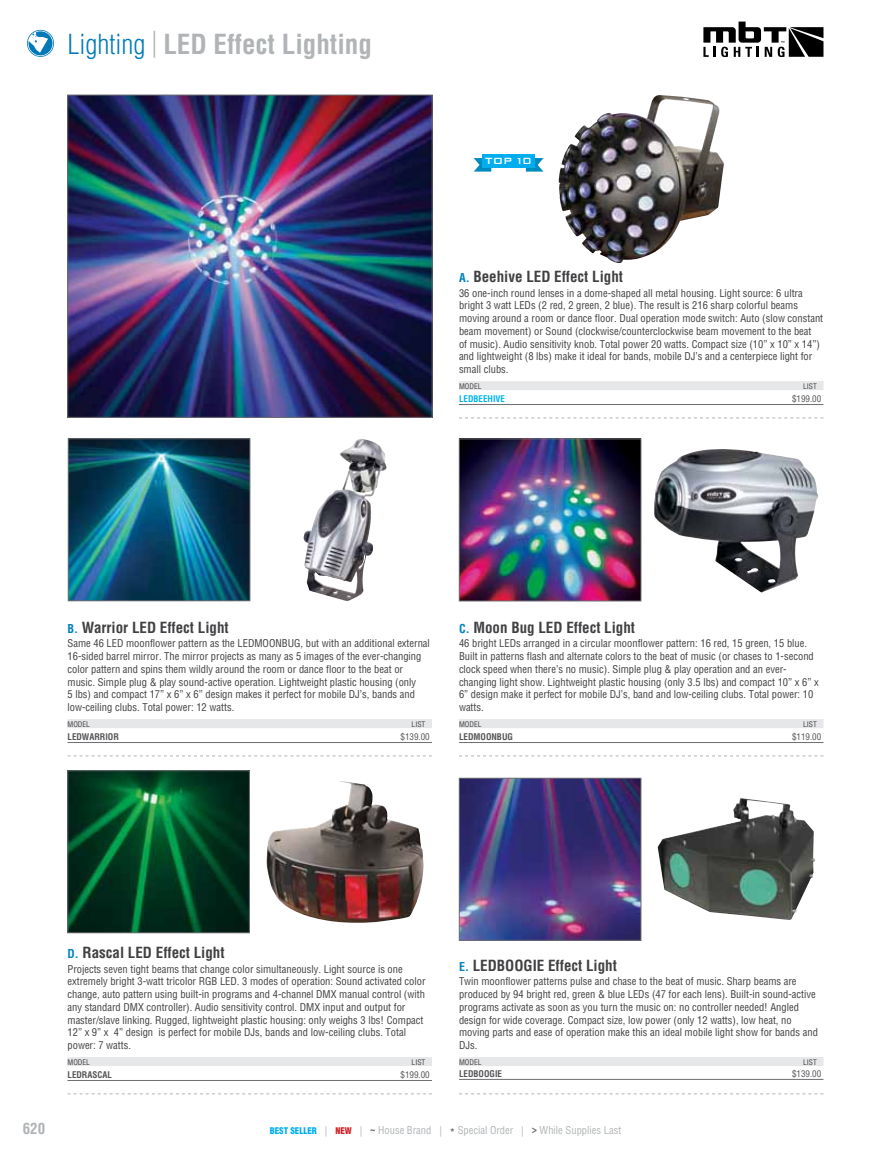
<style>
.page{position:relative;width:891px;height:1161px;background:#fff}
.page>*{position:absolute;margin:0;border:0;box-sizing:border-box;transform-origin:0 0}
.t1{font:700 condensed 27px "Helvetica LT Std";color:#b1b4b6}
.t2{font:700 condensed 15px "Helvetica LT Std";color:#414042}
.t3{font:700 condensed 15px "Helvetica LT Std";color:#b1b4b6}
.t4{font:500 12px "Bank Gothic";color:#fff}
.t5{font:condensed 10.5px/12.8px "Helvetica LT Std";color:#414042}
.t6{font:condensed 10.5px "Helvetica LT Std";color:#b1b4b6}
.t7{font:700 condensed 9px "Helvetica LT Std";color:#565659}
.t8{font:condensed 9px "Helvetica LT Std";color:#565659}
.t9{font:700 condensed 9px "Helvetica LT Std";color:#00b3f0}
.t10{font:condensed 7.5px "Helvetica LT Std";color:#414042}
.s1{font-weight:300;color:#007ab6}
.s2{font-weight:300}
.s3{font-size:12px;color:#0083bb}
.s4{font-weight:900;font-size:9px;color:#00aeef}
.s5{font-weight:900;font-size:9px;color:#d2232a}
.s6{font-weight:700;color:#6d6e71}
</style>
<div class="page">
<svg style="left:27px;top:30px;width:27px;height:27px"></svg>
<svg style="left:703px;top:22px;width:121px;height:35px"></svg>
<svg style="left:474px;top:158px;width:17px;height:14px"></svg>
<svg style="left:526px;top:158px;width:18px;height:14px"></svg>
<div style="left:483px;top:155px;width:52px;height:13px;background:#00aeef"></div>
<div style="left:459px;top:381px;width:365px;height:9px;background:#e6e7e8"></div>
<hr style="left:459px;top:404px;width:365px;height:1px;background:#6d6e71">
<svg style="left:459px;top:418px;width:365px;height:1px"></svg>
<img style="left:70px;top:97px;width:360px;height:319px">
<div style="left:68px;top:95px;width:364px;height:323px;border:1px solid #6d6e71"></div>
<img style="left:559px;top:95px;width:165px;height:168px">
<div style="left:68px;top:719px;width:364px;height:9px;background:#e6e7e8"></div>
<hr style="left:68px;top:742px;width:364px;height:1px;background:#6d6e71">
<svg style="left:68px;top:756px;width:364px;height:1px"></svg>
<img style="left:70px;top:441px;width:178px;height:158px">
<div style="left:68px;top:439px;width:182px;height:162px;border:1px solid #6d6e71"></div>
<img style="left:303px;top:439px;width:84px;height:162px">
<div style="left:459px;top:719px;width:365px;height:9px;background:#e6e7e8"></div>
<hr style="left:459px;top:742px;width:365px;height:1px;background:#6d6e71">
<svg style="left:459px;top:756px;width:365px;height:1px"></svg>
<img style="left:461px;top:441px;width:178px;height:158px">
<div style="left:459px;top:439px;width:182px;height:162px;border:1px solid #6d6e71"></div>
<img style="left:654px;top:449px;width:164px;height:144px">
<div style="left:68px;top:1057px;width:364px;height:9px;background:#e6e7e8"></div>
<hr style="left:68px;top:1080px;width:364px;height:1px;background:#6d6e71">
<svg style="left:68px;top:1094px;width:364px;height:1px"></svg>
<img style="left:70px;top:773px;width:178px;height:158px">
<div style="left:68px;top:771px;width:182px;height:162px;border:1px solid #6d6e71"></div>
<img style="left:266px;top:781px;width:158px;height:142px">
<div style="left:459px;top:1057px;width:365px;height:9px;background:#e6e7e8"></div>
<hr style="left:459px;top:1079px;width:365px;height:1px;background:#6d6e71">
<svg style="left:459px;top:1094px;width:365px;height:1px"></svg>
<img style="left:461px;top:780px;width:178px;height:158px">
<div style="left:459px;top:778px;width:182px;height:162px;border:1px solid #6d6e71"></div>
<img style="left:658px;top:798px;width:157px;height:122px">
<h1 class="t1" style="left:68px;top:27px;width:306px"><span class="s1">Lighting</span> <span class="s2">|</span> LED Effect Lighting</h1>
<p class="t4" style="left:485px;top:152px;width:48px">TOP 10</p>
<h2 class="t2" style="left:459px;top:267px;width:166px"><span class="s3">A.</span> Beehive LED Effect Light</h2>
<p class="t5" style="left:459px;top:286px;width:366px">36 one-inch round lenses in a dome-shaped all metal housing. Light source: 6 ultra bright 3 watt LEDs (2 red, 2 green, 2 blue). The result is 216 sharp colorful beams moving around a room or dance floor. Dual operation mode switch: Auto (slow constant beam movement) or Sound (clockwise/counterclockwise beam movement to the beat<br>of music). Audio sensitivity knob. Total power 20 watts. Compact size (10” x 10” x 14”) and lightweight (8 lbs) make it ideal for bands, mobile DJ’s and a centerpiece light for small clubs.</p>
<p class="t10" style="left:459px;top:381px;width:9px">Model</p>
<p class="t10" style="left:803px;top:381px;width:15px">List</p>
<p class="t9" style="left:459px;top:393px;width:47px">LEDBEEHIVE</p>
<p class="t8" style="left:792px;top:393px;width:31px">$199.00</p>
<h2 class="t2" style="left:68px;top:618px;width:163px"><span class="s3">B.</span> Warrior LED Effect Light</h2>
<p class="t5" style="left:68px;top:637px;width:364px">Same 46 LED moonflower pattern as the LEDMOONBUG, but with an additional external 16-sided barrel mirror. The mirror projects as many as 5 images of the ever-changing color pattern and spins them wildly around the room or dance floor to the beat or music. Simple plug &amp; play sound-active operation. Lightweight plastic housing (only<br>5 lbs) and compact 17” x 6” x 6” design makes it perfect for mobile DJ’s, bands and low-ceiling clubs. Total power: 12 watts.</p>
<p class="t10" style="left:68px;top:719px;width:9px">Model</p>
<p class="t10" style="left:412px;top:719px;width:15px">List</p>
<p class="t7" style="left:68px;top:731px;width:53px">LEDWARRIOR</p>
<p class="t8" style="left:400px;top:731px;width:31px">$139.00</p>
<h2 class="t2" style="left:459px;top:618px;width:178px"><span class="s3">C.</span> Moon Bug LED Effect Light</h2>
<p class="t5" style="left:459px;top:637px;width:361px">46 bright LEDs arranged in a circular moonflower pattern: 16 red, 15 green, 15 blue.<br>Built in patterns flash and alternate colors to the beat of music (or chases to 1-second clock speed when there’s no music). Simple plug &amp; play operation and an ever&shy;changing light show. Lightweight plastic housing (only 3.5 lbs) and compact 10” x 6” x 6” design make it perfect for mobile DJ’s, band and low-ceiling clubs. Total power: 10 watts.</p>
<p class="t10" style="left:459px;top:719px;width:9px">Model</p>
<p class="t10" style="left:803px;top:719px;width:15px">List</p>
<p class="t7" style="left:459px;top:731px;width:55px">LEDMOONBUG</p>
<p class="t8" style="left:792px;top:731px;width:31px">$119.00</p>
<h2 class="t2" style="left:68px;top:943px;width:159px"><span class="s3">D.</span> Rascal LED Effect Light</h2>
<p class="t5" style="left:68px;top:962px;width:360px">Projects seven tight beams that change color simultaneously. Light source is one extremely bright 3-watt tricolor RGB LED. 3 modes of operation: Sound activated color change, auto pattern using built-in programs and 4-channel DMX manual control (with any standard DMX controller). Audio sensitivity control. DMX input and output for master/slave linking. Rugged, lightweight plastic housing: only weighs 3 lbs! Compact 12” x 9” x 4” design is perfect for mobile DJs, bands and low-ceiling clubs. Total power: 7 watts.</p>
<p class="t10" style="left:68px;top:1057px;width:9px">Model</p>
<p class="t10" style="left:412px;top:1057px;width:15px">List</p>
<p class="t7" style="left:68px;top:1069px;width:46px">LEDRASCAL</p>
<p class="t8" style="left:400px;top:1069px;width:31px">$199.00</p>
<h2 class="t2" style="left:459px;top:956px;width:159px"><span class="s3">E.</span> LEDBOOGIE Effect Light</h2>
<p class="t5" style="left:459px;top:975px;width:360px">Twin moonflower patterns pulse and chase to the beat of music. Sharp beams are produced by 94 bright red, green &amp; blue LEDs (47 for each lens). Built-in sound-active programs activate as soon as you turn the music on: no controller needed! Angled design for wide coverage. Compact size, low power (only 12 watts), low heat, no moving parts and ease of operation make this an ideal mobile light show for bands and DJs.</p>
<p class="t10" style="left:459px;top:1057px;width:9px">Model</p>
<p class="t10" style="left:803px;top:1057px;width:15px">List</p>
<p class="t7" style="left:459px;top:1068px;width:41px">LEDBOOGIE</p>
<p class="t8" style="left:792px;top:1068px;width:31px">$139.00</p>
<h2 class="t3" style="left:23px;top:1119px;width:24px">620</h2>
<p class="t6" style="left:270px;top:1124px;width:353px"><span class="s4">BEST SELLER</span> | <span class="s5">NEW</span> | <span class="s6">~</span> House Brand | <span class="s6">*</span> Special Order | <span class="s6">&gt;</span> While Supplies Last</p>
</div>
